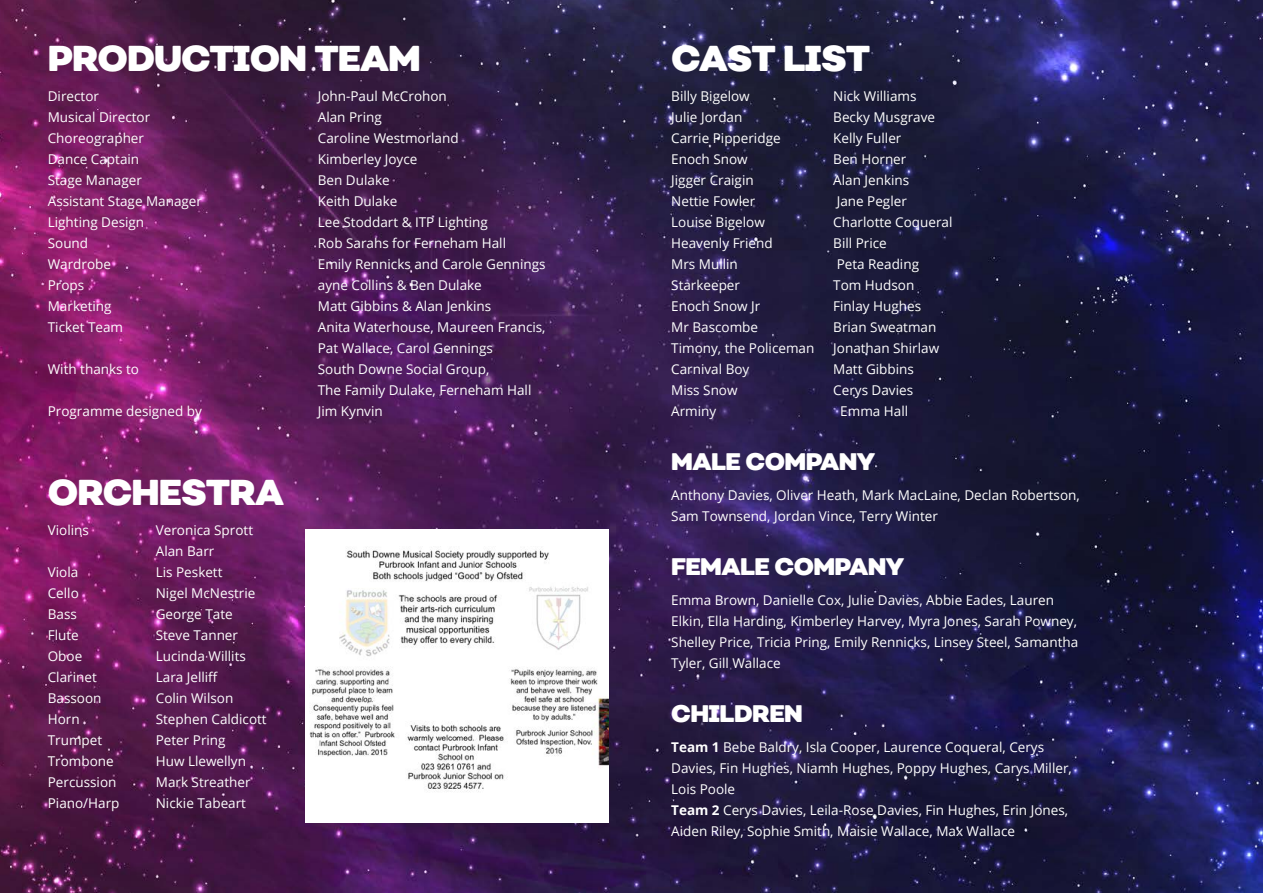
<style>
.page{position:relative;width:1263px;height:893px;background:#fff}
.page>*{position:absolute;margin:0;border:0;box-sizing:border-box;transform-origin:0 0}
.t1{font:900 36px "Nutmeg";letter-spacing:-.025em;color:#fff}
.t2{font:900 24px "Nutmeg";letter-spacing:-.025em;color:#fff}
.t3{font:13.5px/21px "Open Sans";color:#fff}
.s1{font-weight:700}
</style>
<div class="page">
<img style="left:0;top:0;width:1263px;height:893px">
<img style="left:306px;top:530px;width:302px;height:292px">
<h1 class="t1" style="left:48px;top:35px;width:374px">PRODUCTION TEAM</h1>
<p class="t3" style="left:48px;top:85px;width:53px">Director</p>
<p class="t3" style="left:318px;top:85px;width:131px">John-Paul McCrohon</p>
<p class="t3" style="left:48px;top:106px;width:104px">Musical Director</p>
<p class="t3" style="left:318px;top:106px;width:66px">Alan Pring</p>
<p class="t3" style="left:48px;top:127px;width:98px">Choreographer</p>
<p class="t3" style="left:318px;top:127px;width:142px">Caroline Westmorland</p>
<p class="t3" style="left:48px;top:148px;width:93px">Dance Captain</p>
<p class="t3" style="left:318px;top:148px;width:101px">Kimberley Joyce</p>
<p class="t3" style="left:48px;top:169px;width:96px">Stage Manager</p>
<p class="t3" style="left:318px;top:169px;width:73px">Ben Dulake</p>
<p class="t3" style="left:48px;top:190px;width:156px">Assistant Stage Manager</p>
<p class="t3" style="left:318px;top:190px;width:81px">Keith Dulake</p>
<p class="t3" style="left:48px;top:211px;width:98px">Lighting Design</p>
<p class="t3" style="left:318px;top:211px;width:172px">Lee Stoddart &amp; ITP Lighting</p>
<p class="t3" style="left:48px;top:232px;width:42px">Sound</p>
<p class="t3" style="left:318px;top:232px;width:190px">Rob Sarahs for Ferneham Hall</p>
<p class="t3" style="left:48px;top:253px;width:65px">Wardrobe</p>
<p class="t3" style="left:318px;top:253px;width:229px">Emily Rennicks and Carole Gennings</p>
<p class="t3" style="left:48px;top:274px;width:38px">Props</p>
<p class="t3" style="left:318px;top:274px;width:166px">ayne Collins &amp; Ben Dulake</p>
<p class="t3" style="left:48px;top:295px;width:65px">Marketing</p>
<p class="t3" style="left:318px;top:295px;width:175px">Matt Gibbins &amp; Alan Jenkins</p>
<p class="t3" style="left:48px;top:316px;width:77px">Ticket Team</p>
<p class="t3" style="left:318px;top:316px;width:229px">Anita Waterhouse, Maureen Francis,<br>Pat Wallace, Carol Gennings</p>
<p class="t3" style="left:48px;top:358px;width:93px">With thanks to</p>
<p class="t3" style="left:318px;top:358px;width:215px">South Downe Social Group,<br>The Family Dulake, Ferneham Hall</p>
<p class="t3" style="left:48px;top:400px;width:156px">Programme designed by</p>
<p class="t3" style="left:318px;top:400px;width:66px">Jim Kynvin</p>
<h1 class="t1" style="left:48px;top:469px;width:238px">ORCHESTRA</h1>
<p class="t3" style="left:48px;top:520px;width:43px">Violins</p>
<p class="t3" style="left:156px;top:520px;width:99px">Veronica Sprott<br>Alan Barr</p>
<p class="t3" style="left:48px;top:562px;width:32px">Viola</p>
<p class="t3" style="left:156px;top:562px;width:68px">Lis Peskett</p>
<p class="t3" style="left:48px;top:583px;width:33px">Cello</p>
<p class="t3" style="left:156px;top:583px;width:101px">Nigel McNestrie</p>
<p class="t3" style="left:48px;top:604px;width:31px">Bass</p>
<p class="t3" style="left:156px;top:604px;width:78px">George Tate</p>
<p class="t3" style="left:48px;top:625px;width:33px">Flute</p>
<p class="t3" style="left:156px;top:625px;width:84px">Steve Tanner</p>
<p class="t3" style="left:48px;top:646px;width:36px">Oboe</p>
<p class="t3" style="left:156px;top:646px;width:92px">Lucinda Willits</p>
<p class="t3" style="left:48px;top:667px;width:50px">Clarinet</p>
<p class="t3" style="left:156px;top:667px;width:64px">Lara Jelliff</p>
<p class="t3" style="left:48px;top:688px;width:55px">Bassoon</p>
<p class="t3" style="left:156px;top:688px;width:79px">Colin Wilson</p>
<p class="t3" style="left:48px;top:709px;width:33px">Horn</p>
<p class="t3" style="left:156px;top:709px;width:112px">Stephen Caldicott</p>
<p class="t3" style="left:48px;top:730px;width:56px">Trumpet</p>
<p class="t3" style="left:156px;top:730px;width:71px">Peter Pring</p>
<p class="t3" style="left:48px;top:751px;width:67px">Trombone</p>
<p class="t3" style="left:156px;top:751px;width:92px">Huw Llewellyn</p>
<p class="t3" style="left:48px;top:772px;width:70px">Percussion</p>
<p class="t3" style="left:156px;top:772px;width:96px">Mark Streather</p>
<p class="t3" style="left:48px;top:793px;width:73px">Piano/Harp</p>
<p class="t3" style="left:156px;top:793px;width:92px">Nickie Tabeart</p>
<h1 class="t1" style="left:671px;top:35px;width:201px">CAST LIST</h1>
<p class="t3" style="left:671px;top:85px;width:80px">Billy Bigelow</p>
<p class="t3" style="left:833px;top:85px;width:85px">Nick Williams</p>
<p class="t3" style="left:671px;top:106px;width:73px">Julie Jordan</p>
<p class="t3" style="left:833px;top:106px;width:103px">Becky Musgrave</p>
<p class="t3" style="left:671px;top:127px;width:111px">Carrie Pipperidge</p>
<p class="t3" style="left:833px;top:127px;width:70px">Kelly Fuller</p>
<p class="t3" style="left:671px;top:148px;width:78px">Enoch Snow</p>
<p class="t3" style="left:833px;top:148px;width:75px">Ben Horner</p>
<p class="t3" style="left:671px;top:169px;width:84px">Jigger Craigin</p>
<p class="t3" style="left:833px;top:169px;width:77px">Alan Jenkins</p>
<p class="t3" style="left:671px;top:190px;width:85px">Nettie Fowler</p>
<p class="t3" style="left:837px;top:190px;width:72px">Jane Pegler</p>
<p class="t3" style="left:671px;top:211px;width:95px">Louise Bigelow</p>
<p class="t3" style="left:833px;top:211px;width:121px">Charlotte Coqueral</p>
<p class="t3" style="left:671px;top:232px;width:103px">Heavenly Friend</p>
<p class="t3" style="left:833px;top:232px;width:55px">Bill Price</p>
<p class="t3" style="left:671px;top:253px;width:68px">Mrs Mullin</p>
<p class="t3" style="left:837px;top:253px;width:84px">Peta Reading</p>
<p class="t3" style="left:671px;top:274px;width:70px">Starkeeper</p>
<p class="t3" style="left:833px;top:274px;width:83px">Tom Hudson</p>
<p class="t3" style="left:671px;top:295px;width:91px">Enoch Snow Jr</p>
<p class="t3" style="left:833px;top:295px;width:89px">Finlay Hughes</p>
<p class="t3" style="left:671px;top:316px;width:88px">Mr Bascombe</p>
<p class="t3" style="left:833px;top:316px;width:105px">Brian Sweatman</p>
<p class="t3" style="left:671px;top:337px;width:145px">Timony, the Policeman</p>
<p class="t3" style="left:833px;top:337px;width:107px">Jonathan Shirlaw</p>
<p class="t3" style="left:671px;top:358px;width:80px">Carnival Boy</p>
<p class="t3" style="left:833px;top:358px;width:82px">Matt Gibbins</p>
<p class="t3" style="left:671px;top:379px;width:68px">Miss Snow</p>
<p class="t3" style="left:833px;top:379px;width:81px">Cerys Davies</p>
<p class="t3" style="left:671px;top:400px;width:47px">Arminy</p>
<p class="t3" style="left:840px;top:400px;width:69px">Emma Hall</p>
<h2 class="t2" style="left:671px;top:446px;width:206px">MALE COMPANY</h2>
<p class="t3" style="left:671px;top:484px;width:410px">Anthony Davies, Oliver Heath, Mark MacLaine, Declan Robertson,<br>Sam Townsend, Jordan Vince, Terry Winter</p>
<h2 class="t2" style="left:671px;top:551px;width:235px">FEMALE COMPANY</h2>
<p class="t3" style="left:671px;top:589px;width:408px">Emma Brown, Danielle Cox, Julie Davies, Abbie Eades, Lauren Elkin, Ella Harding, Kimberley Harvey, Myra Jones, Sarah Powney, Shelley Price, Tricia Pring, Emily Rennicks, Linsey Steel, Samantha Tyler, Gill Wallace</p>
<h2 class="t2" style="left:671px;top:698px;width:133px">CHILDREN</h2>
<p class="t3" style="left:671px;top:736px;width:402px"><span class="s1">Team 1</span> Bebe Baldry, Isla Cooper, Laurence Coqueral, Cerys Davies, Fin Hughes, Niamh Hughes, Poppy Hughes, Carys Miller, Lois Poole<br><span class="s1">Team 2</span> Cerys Davies, Leila-Rose Davies, Fin Hughes, Erin Jones, Aiden Riley, Sophie Smith, Maisie Wallace, Max Wallace</p>
</div>
